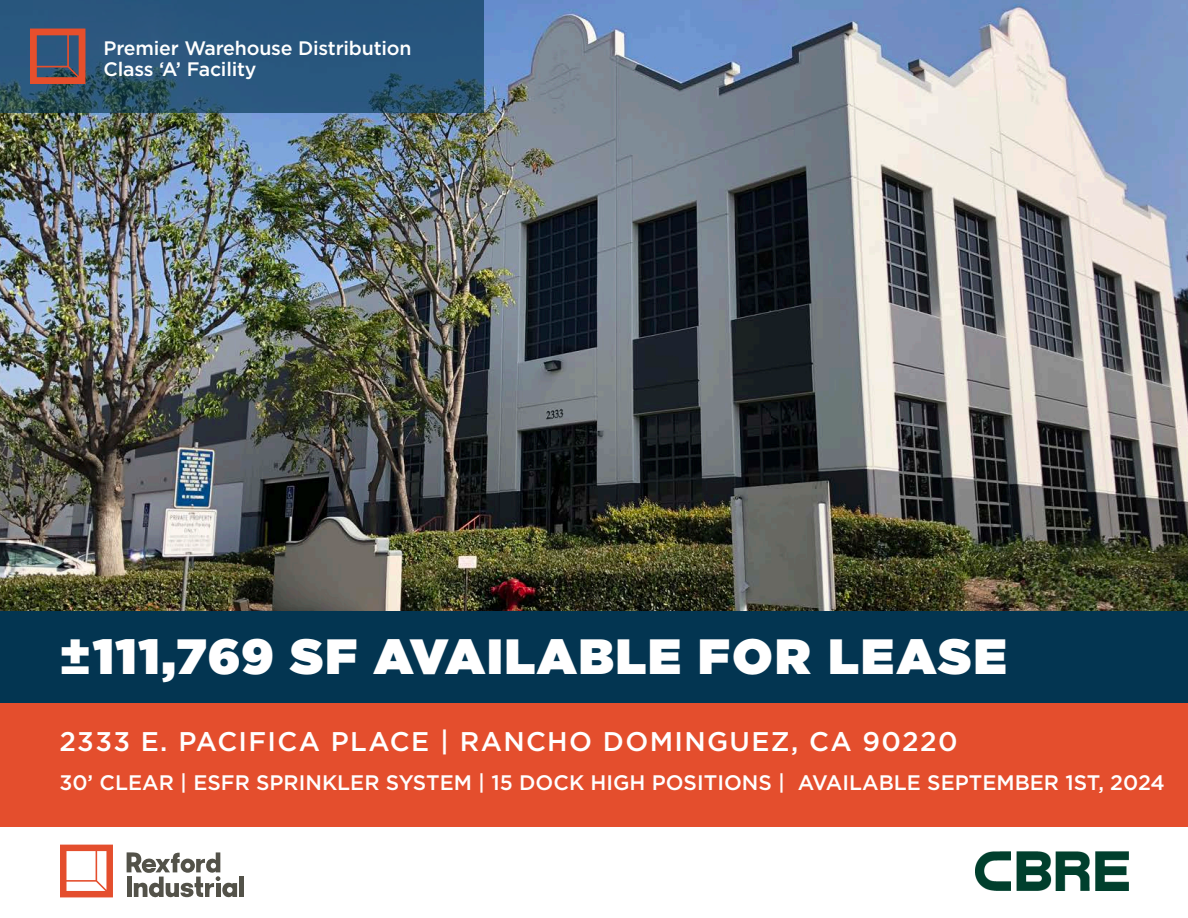
<style>
.page{position:relative;width:1188px;height:918px;background:#fff}
.page>*{position:absolute;margin:0;border:0;box-sizing:border-box;transform-origin:0 0}
.t1{font:900 49.5px "Gotham";letter-spacing:.04em;color:#fff}
.t2{font:500 27px "Gotham";letter-spacing:.05em;color:#fff}
.t3{font:500 21px "Gotham";color:#fff}
.t4{font:500 19.5px/21px "Gotham";letter-spacing:-.01em;color:#fff}
</style>
<div class="page">
<img style="left:0;top:0;width:1188px;height:611px">
<div style="left:0;top:700px;width:1188px;height:126px;background:#e44e2d"></div>
<div style="left:0;top:611px;width:1188px;height:92px;background:#033551"></div>
<svg style="left:60px;top:845px;width:53px;height:52px"></svg>
<div style="left:239px;top:877px;width:5px;height:20px;background:#535249"></div>
<svg style="left:127px;top:852px;width:110px;height:46px"></svg>
<img style="left:976px;top:852px;width:153px;height:38px">
<svg style="left:0;top:0;width:484px;height:113px;background:#285477"></svg>
<svg style="left:30px;top:29px;width:55px;height:55px;background:#815256"></svg>
<p class="t4" style="left:104px;top:37px;width:309px">Premier Warehouse Distribution<br>Class ‘A’ Facility</p>
<p class="t1" style="left:59px;top:621px;width:949px">±111,769 SF AVAILABLE FOR LEASE</p>
<p class="t2" style="left:59px;top:724px;width:900px">2333 E. PACIFICA PLACE | RANCHO DOMINGUEZ, CA 90220</p>
<p class="t3" style="left:59px;top:769px;width:1107px">30’ CLEAR | ESFR SPRINKLER SYSTEM | 15 DOCK HIGH POSITIONS | AVAILABLE SEPTEMBER 1ST, 2024</p>
</div>
